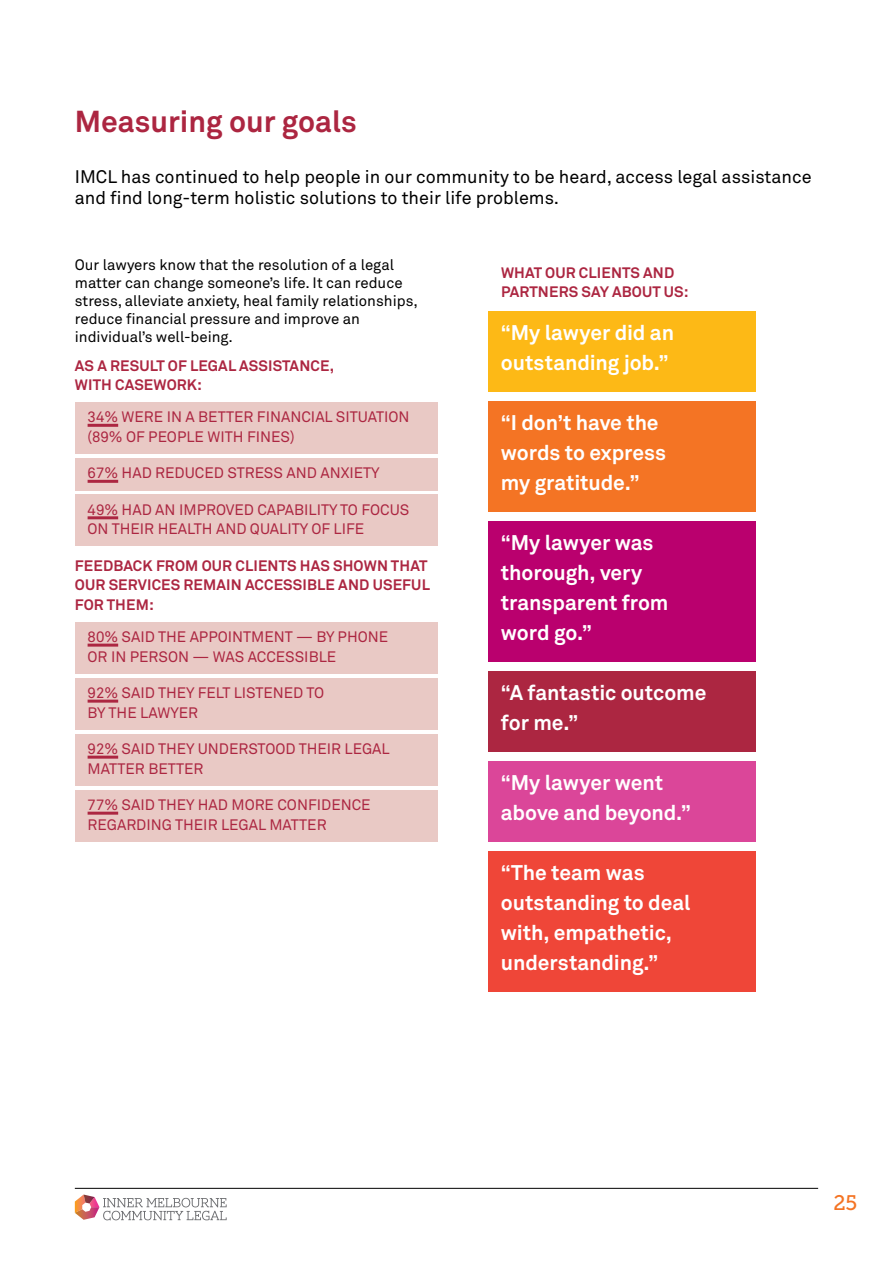
<style>
.page{position:relative;width:893px;height:1263px;background:#fff}
.page>*{position:absolute;margin:0;border:0;box-sizing:border-box;transform-origin:0 0}
.t1{font:700 30px "Akkurat Std";color:#ac2641}
.Quote_2019{font:700 21px/30px "Akkurat Std";letter-spacing:-.005em;color:#fff}
.t2{font:21px "Museo Slab 500";color:#f47424}
.Intro_para{font:18px/21.6px "Akkurat Pro";color:#000}
.snapshot_in_text_body{font:15px/19.5px "Akkurat Pro";color:#ac2641}
.Body{font:15px/18px "Akkurat Pro";color:#000}
.Snapshot_-_TEXT{font:700 15px/19.5px "Akkurat Std";letter-spacing:.01em;color:#ac2641}
.s1{font-style:inherit}
</style>
<div class="page">
<svg style="left:75px;top:1194px;width:152px;height:26px"></svg>
<hr style="left:75px;top:1188px;width:743px;height:1px;background:#000">
<div style="left:75px;top:402px;width:362px;height:52px;background:#e9c9c5"></div>
<hr style="left:88px;top:424px;width:30px;height:3px;background:#ac2641">
<div style="left:75px;top:458px;width:362px;height:32px;background:#e9c9c5"></div>
<hr style="left:88px;top:480px;width:30px;height:3px;background:#ac2641">
<div style="left:75px;top:495px;width:362px;height:51px;background:#e9c9c5"></div>
<hr style="left:88px;top:516px;width:30px;height:3px;background:#ac2641">
<div style="left:75px;top:622px;width:362px;height:51px;background:#e9c9c5"></div>
<hr style="left:88px;top:644px;width:30px;height:3px;background:#ac2641">
<div style="left:75px;top:678px;width:362px;height:51px;background:#e9c9c5"></div>
<hr style="left:88px;top:700px;width:30px;height:3px;background:#ac2641">
<div style="left:75px;top:734px;width:362px;height:51px;background:#e9c9c5"></div>
<hr style="left:88px;top:756px;width:30px;height:3px;background:#ac2641">
<div style="left:75px;top:790px;width:362px;height:51px;background:#e9c9c5"></div>
<hr style="left:88px;top:812px;width:30px;height:3px;background:#ac2641">
<div style="left:488px;top:311px;width:268px;height:80px;background:#fdb916"></div>
<div style="left:488px;top:401px;width:268px;height:110px;background:#f47424"></div>
<div style="left:488px;top:521px;width:268px;height:140px;background:#ba006e"></div>
<div style="left:488px;top:671px;width:268px;height:80px;background:#ac2641"></div>
<div style="left:488px;top:761px;width:268px;height:80px;background:#db4699"></div>
<div style="left:488px;top:851px;width:268px;height:140px;background:#ef4638"></div>
<h1 class="t1" style="left:75px;top:102px;width:283px">Measuring our goals</h1>
<p class="Intro_para" style="left:75px;top:166px;width:738px">IMCL has continued to help people in our community to be heard, access legal assistance and find long-term holistic solutions to their life problems.</p>
<p class="Body" style="left:75px;top:256px;width:344px">Our lawyers know that the resolution of a legal matter can change someone’s life. It can reduce stress, alleviate anxiety, heal family relationships, reduce financial pressure and improve an individual’s well-being.</p>
<p class="Snapshot_-_TEXT" style="left:75px;top:355px;width:261px">AS A RESULT OF LEGAL ASSISTANCE,<br>WITH CASEWORK:</p>
<p class="snapshot_in_text_body" style="left:88px;top:408px;width:324px">34% WERE IN A BETTER FINANCIAL SITUATION (89% OF PEOPLE WITH FINES)</p>
<p class="snapshot_in_text_body" style="left:88px;top:464px;width:294px">67% HAD REDUCED STRESS AND ANXIETY</p>
<p class="snapshot_in_text_body" style="left:88px;top:500px;width:323px">49% HAD AN IMPROVED CAPABILITY TO FOCUS<br>ON THEIR HEALTH AND QUALITY OF LIFE</p>
<p class="Snapshot_-_TEXT" style="left:75px;top:556px;width:356px">FEEDBACK FROM OUR CLIENTS HAS SHOWN THAT<br>OUR SERVICES REMAIN ACCESSIBLE AND USEFUL<br>FOR THEM:</p>
<p class="snapshot_in_text_body" style="left:88px;top:627px;width:302px">80% SAID THE APPOINTMENT — BY PHONE<br>OR IN PERSON — WAS ACCESSIBLE</p>
<p class="snapshot_in_text_body" style="left:88px;top:683px;width:238px">92% SAID THEY FELT LISTENED TO<br>BY THE LAWYER</p>
<p class="snapshot_in_text_body" style="left:88px;top:739px;width:304px">92% SAID THEY UNDERSTOOD THEIR LEGAL<br>MATTER BETTER</p>
<p class="snapshot_in_text_body" style="left:88px;top:796px;width:285px">77% SAID THEY HAD MORE CONFIDENCE<br>REGARDING THEIR LEGAL MATTER</p>
<p class="Snapshot_-_TEXT" style="left:501px;top:262px;width:189px">WHAT OUR CLIENTS AND<br>PARTNERS SAY ABOUT US:</p>
<p class="Quote_2019" style="left:501px;top:317px;width:175px">“My lawyer did an outstanding job.”</p>
<p class="Quote_2019" style="left:501px;top:407px;width:167px">“<span class="s1">I</span> don’t have the words to express my gratitude.”</p>
<p class="Quote_2019" style="left:501px;top:527px;width:169px">“My lawyer was thorough, very transparent from word go.”</p>
<p class="Quote_2019" style="left:501px;top:677px;width:207px">“A fantastic outcome for me.”</p>
<p class="Quote_2019" style="left:501px;top:767px;width:192px">“My lawyer went above and beyond.”</p>
<p class="Quote_2019" style="left:501px;top:857px;width:191px">“The team was outstanding to deal with, empathetic, understanding.”</p>
<h2 class="t2" style="left:833px;top:1191px;width:26px">25</h2>
</div>
